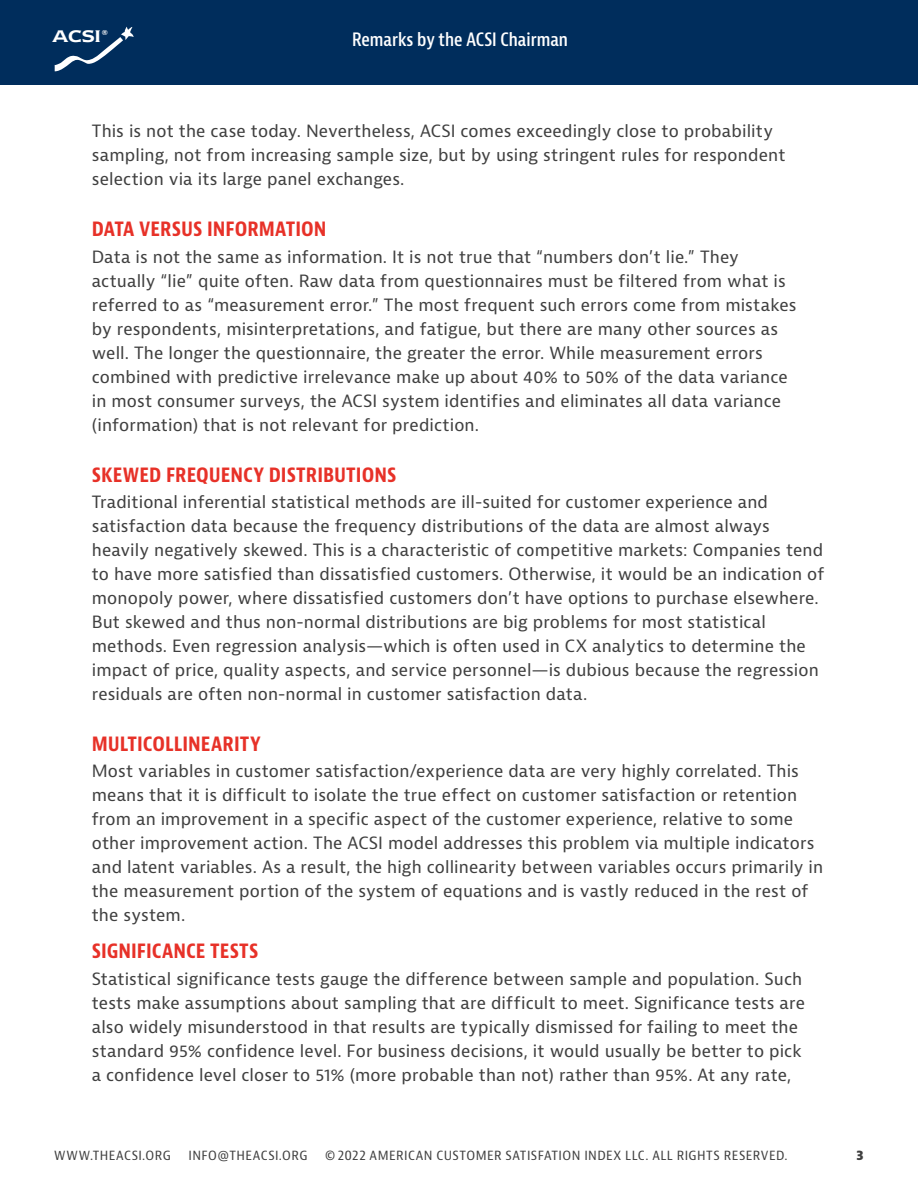
<style>
.page{position:relative;width:918px;height:1188px;background:#fff}
.page>*{position:absolute;margin:0;border:0;box-sizing:border-box;transform-origin:0 0}
.t1{font:700 condensed 21px "Bernina Sans";color:#e73128}
.t2{font:600 19.5px "Newtext IT Cby BT";color:#fff;scale:1.05 1}
.t3{font:600 condensed 18px "Bernina Sans";color:#fff}
.t4{font:16.5px/24px "Bernina Sans";letter-spacing:.005em;color:#404040}
.t5{font:condensed 13.5px "Bernina Sans";letter-spacing:.03em;color:#404040}
.t6{font:700 condensed 13.5px "Bernina Sans";color:#404040}
.t7{font:600 7.05px "Newtext IT Cby BT";color:#fff;scale:1.05 1}
</style>
<div class="page">
<div style="left:0;top:0;width:918px;height:84px;background:#002d5c"></div>
<svg style="left:55px;top:27px;width:79px;height:44px"></svg>
<p class="t2" style="left:53px;top:24px;width:47px">ACSI</p>
<p class="t7" style="left:102px;top:28px;width:7px">®</p>
<p class="t3" style="left:352px;top:32px;width:217px">Remarks by the ACSI Chairman</p>
<p class="t4" style="left:92px;top:120px;width:695px">This is not the case today. Nevertheless, ACSI comes exceedingly close to probability sampling, not from increasing sample size, but by using stringent rules for respondent selection via its large panel exchanges.</p>
<p class="t1" style="left:92px;top:222px;width:236px">DATA VERSUS INFORMATION</p>
<p class="t4" style="left:92px;top:245px;width:706px">Data is not the same as information. It is not true that “numbers don’t lie.” They actually “lie” quite often. Raw data from questionnaires must be filtered from what is referred to as “measurement error.” The most frequent such errors come from mistakes by respondents, misinterpretations, and fatigue, but there are many other sources as well. The longer the questionnaire, the greater the error. While measurement errors combined with predictive irrelevance make up about 40% to 50% of the data variance in most consumer surveys, the ACSI system identifies and eliminates all data variance (information) that is not relevant for prediction.</p>
<p class="t1" style="left:92px;top:467px;width:306px">SKEWED FREQUENCY DISTRIBUTIONS</p>
<p class="t4" style="left:92px;top:491px;width:734px">Traditional inferential statistical methods are ill-suited for customer experience and satisfaction data because the frequency distributions of the data are almost always heavily negatively skewed. This is a characteristic of competitive markets: Companies tend to have more satisfied than dissatisfied customers. Otherwise, it would be an indication of monopoly power, where dissatisfied customers don’t have options to purchase elsewhere.<br>But skewed and thus non-normal distributions are big problems for most statistical methods. Even regression analysis—which is often used in CX analytics to determine the impact of price, quality aspects, and service personnel—is dubious because the regression residuals are often non-normal in customer satisfaction data.</p>
<p class="t1" style="left:92px;top:736px;width:171px">MULTICOLLINEARITY</p>
<p class="t4" style="left:92px;top:760px;width:733px">Most variables in customer satisfaction/experience data are very highly correlated. This means that it is difficult to isolate the true effect on customer satisfaction or retention from an improvement in a specific aspect of the customer experience, relative to some other improvement action. The ACSI model addresses this problem via multiple indicators and latent variables. As a result, the high collinearity between variables occurs primarily in the measurement portion of the system of equations and is vastly reduced in the rest of the system.</p>
<p class="t1" style="left:92px;top:944px;width:168px">SIGNIFICANCE TESTS</p>
<p class="t4" style="left:92px;top:967px;width:715px">Statistical significance tests gauge the difference between sample and population. Such tests make assumptions about sampling that are difficult to meet. Significance tests are also widely misunderstood in that results are typically dismissed for failing to meet the standard 95% confidence level. For business decisions, it would usually be better to pick a confidence level closer to 51% (more probable than not) rather than 95%. At any rate,</p>
<p class="t5" style="left:54px;top:1151px;width:118px">WWW.THEACSI.ORG</p>
<p class="t5" style="left:188px;top:1151px;width:121px">INFO@THEACSI.ORG</p>
<p class="t5" style="left:325px;top:1151px;width:464px">©2022 AMERICAN CUSTOMER SATISFATION INDEX LLC. ALL RIGHTS RESERVED.</p>
<p class="t6" style="left:857px;top:1148px;width:9px">3</p>
</div>
